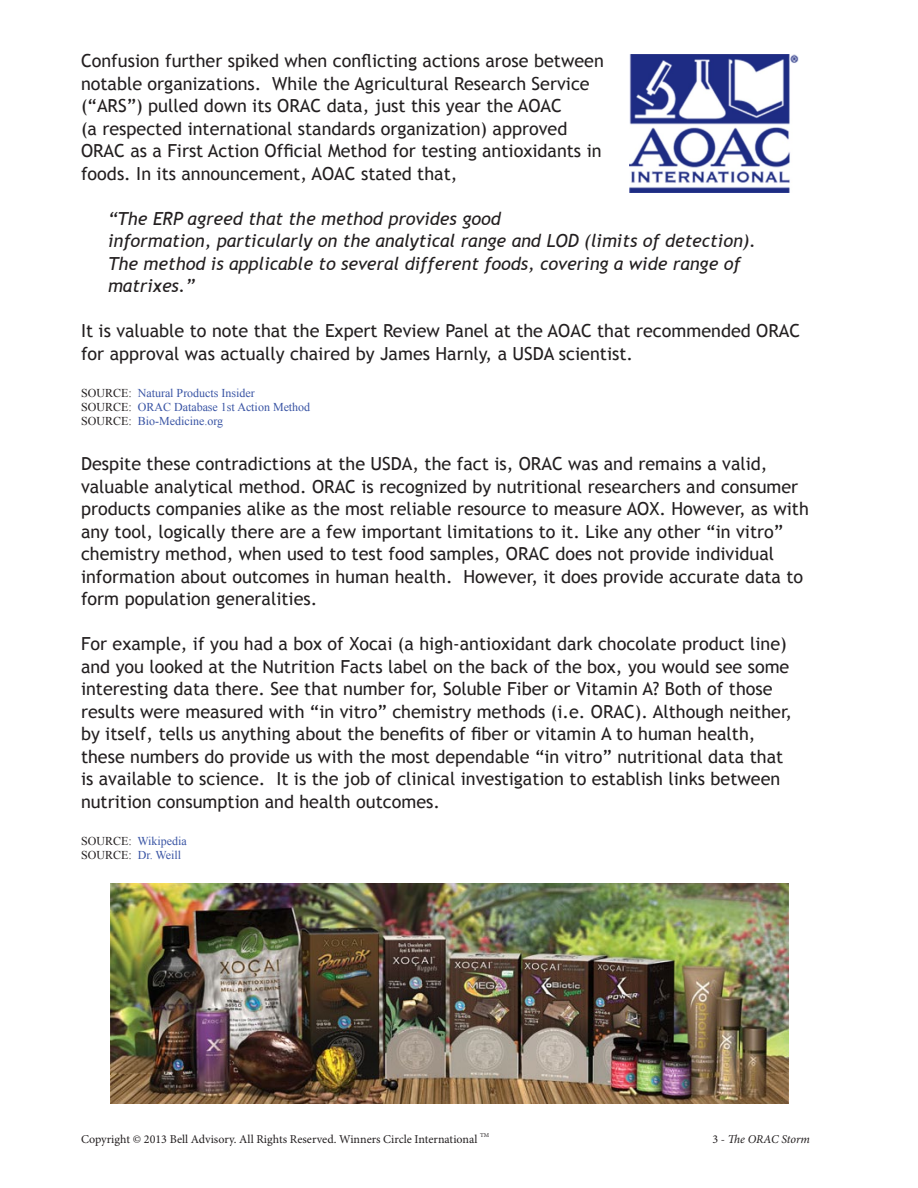
<style>
.page{position:relative;width:918px;height:1188px;background:#fff}
.page>*{position:absolute;margin:0;border:0;box-sizing:border-box;transform-origin:0 0}
.t1{font:18px/22.5px "Trebuchet MS";color:#231f20}
.t2{font:italic 18px/22.5px "Trebuchet MS";color:#231f20}
.t3{font:12px/14.4px "Times New Roman";color:#3954a4}
.t4{font:12px "Minion Pro";color:#231f20}
.t5{font:italic 12px "Minion Pro";letter-spacing:-.01em;color:#231f20}
.t6{font:6px "Minion Pro";color:#231f20}
.s1{color:#231f20}
.s2{font-style:normal}
</style>
<div class="page">
<img style="left:629px;top:54px;width:170px;height:138px">
<img style="left:110px;top:883px;width:678px;height:221px">
<p class="t1" style="left:81px;top:50px;width:524px">Confusion further spiked when conflicting actions arose between notable organizations. While the Agricultural Research Service (“ARS”) pulled down its ORAC data, just this year the AOAC<br>(a respected international standards organization) approved ORAC as a First Action Official Method for testing antioxidants in foods. In its announcement, AOAC stated that,</p>
<p class="t2" style="left:108px;top:207px;width:650px">“The ERP agreed that the method provides good<br>information, particularly on the analytical range and LOD (limits of detection).<br>The method is applicable to several different foods, covering a wide range of matrixes.”</p>
<p class="t1" style="left:81px;top:320px;width:721px">It is valuable to note that the Expert Review Panel at the AOAC that recommended ORAC for approval was actually chaired by James Harnly, a USDA scientist.</p>
<p class="t3" style="left:81px;top:385px;width:231px"><span class="s1">SOURCE:</span> Natural Products Insider<br><span class="s1">SOURCE:</span> ORAC Database 1st Action Method<br><span class="s1">SOURCE:</span> Bio-Medicine.org</p>
<p class="t1" style="left:81px;top:453px;width:729px">Despite these contradictions at the USDA, the fact is, ORAC was and remains a valid, valuable analytical method. ORAC is recognized by nutritional researchers and consumer products companies alike as the most reliable resource to measure AOX. However, as with any tool, logically there are a few important limitations to it. Like any other “in vitro” chemistry method, when used to test food samples, ORAC does not provide individual information about outcomes in human health. However, it does provide accurate data to form population generalities.</p>
<p class="t1" style="left:81px;top:633px;width:713px">For example, if you had a box of Xocai (a high-antioxidant dark chocolate product line) and you looked at the Nutrition Facts label on the back of the box, you would see some interesting data there. See that number for, Soluble Fiber or Vitamin A? Both of those results were measured with “in vitro” chemistry methods (i.e. ORAC). Although neither, by itself, tells us anything about the benefits of fiber or vitamin A to human health, these numbers do provide us with the most dependable “in vitro” nutritional data that is available to science. It is the job of clinical investigation to establish links between nutrition consumption and health outcomes.</p>
<p class="t3" style="left:81px;top:833px;width:107px"><span class="s1">SOURCE:</span> Wikipedia<br><span class="s1">SOURCE:</span> Dr. Weill</p>
<p class="t6" style="left:480px;top:1131px;width:11px">TM</p>
<p class="t4" style="left:81px;top:1131px;width:398px">Copyright © 2013 Bell Advisory. All Rights Reserved. Winners Circle International</p>
<p class="t5" style="left:713px;top:1131px;width:99px"><span class="s2">3 -</span> The ORAC Storm</p>
</div>
